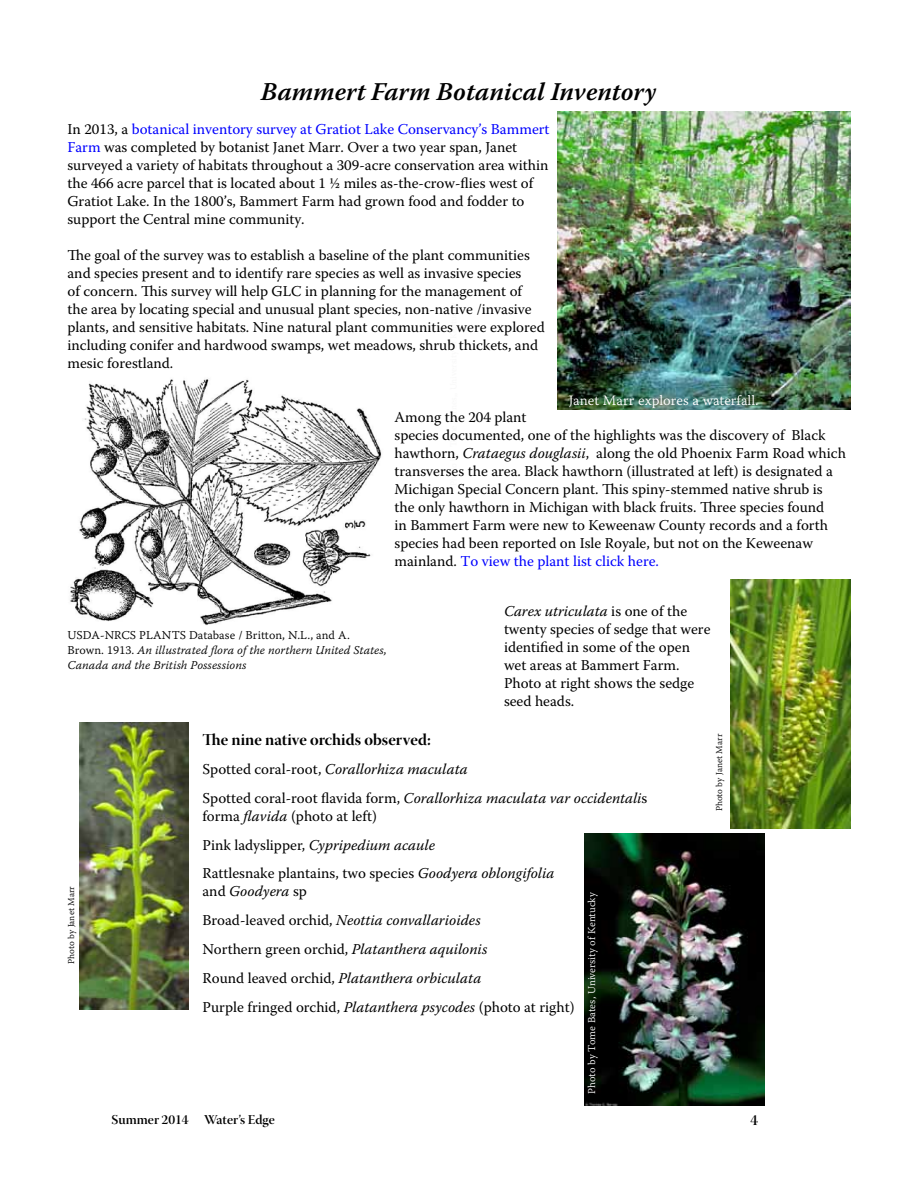
<style>
.page{position:relative;width:918px;height:1188px;background:#fff}
.page>*{position:absolute;margin:0;border:0;box-sizing:border-box;transform-origin:0 0}
.t1{font:italic 600 25.5px "Warnock Pro";color:#000}
.t2{font:16.5px "Warnock Pro Bold Disp";color:#000}
.t3{font:15px/18px "Warnock Pro";color:#000}
.t4{font:italic 15px/28.8px "Warnock Pro";color:#000}
.t5{font:15px "Warnock Pro Semibold Disp";color:#000}
.t6{font:14.4px "Warnock Pro Light Capt";color:#fff}
.t7{font:13.5px "Warnock Pro Semibold Disp";color:#000}
.t8{font:12px/15px "Warnock Pro Light It Capt";color:#000}
.t9{font:12px "Warnock Pro Light Capt";color:#000}
.t10{font:10.5px "Warnock Pro Light Capt";color:#fcfcfc}
.t11{font:9px "Warnock Pro Light Capt";color:#000}
.t12{font:9px "Warnock Pro Light Capt";color:#000001}
.s1{color:#00f}
.s2{font-style:italic}
.s3{font-family:"Warnock Pro Light Capt"}
.s4{font-style:normal}
</style>
<div class="page">
<img style="left:80px;top:722px;width:109px;height:287px">
<img style="left:70px;top:379px;width:312px;height:246px">
<img style="left:731px;top:579px;width:119px;height:250px">
<img style="left:558px;top:111px;width:292px;height:299px">
<img style="left:584px;top:833px;width:181px;height:272px">
<h1 class="t1" style="left:261px;top:76px;width:397px">Bammert Farm Botanical Inventory</h1>
<p class="t3" style="left:68px;top:119px;width:484px">In 2013, a <span class="s1">botanical inventory survey at Gratiot Lake Conservancy’s Bammert Farm</span> was completed by botanist Janet Marr. Over a two year span, Janet surveyed a variety of habitats throughout a 309-acre conservation area within the 466 acre parcel that is located about 1 ½ miles as-the-crow-flies west of Gratiot Lake. In the 1800’s, Bammert Farm had grown food and fodder to support the Central mine community.</p>
<p class="t3" style="left:68px;top:245px;width:479px">The goal of the survey was to establish a baseline of the plant communities and species present and to identify rare species as well as invasive species<br>of concern. This survey will help GLC in planning for the management of the area by locating special and unusual plant species, non-native /invasive plants, and sensitive habitats. Nine natural plant communities were explored including conifer and hardwood swamps, wet meadows, shrub thickets, and mesic forestland.</p>
<p class="t6" style="left:569px;top:392px;width:191px">Janet Marr explores a waterfall.</p>
<p class="t3" style="left:395px;top:407px;width:453px">Among the 204 plant<br>species documented, one of the highlights was the discovery of Black hawthorn, <span class="s2">Crataegus douglasii</span>, along the old Phoenix Farm Road which transverses the area. Black hawthorn (illustrated at left) is designated a Michigan Special Concern plant. This spiny-stemmed native shrub is the only hawthorn in Michigan with black fruits. Three species found<br>in Bammert Farm were new to Keweenaw County records and a forth species had been reported on Isle Royale, but not on the Keweenaw mainland. <span class="s1">To view the plant list click here.</span></p>
<p class="t9" style="left:68px;top:628px;width:284px">USDA-NRCS PLANTS Database / Britton, N.L., and A.</p>
<p class="t8" style="left:68px;top:642px;width:321px"><span class="s3">Brown. 1913.</span> An illustrated flora of the northern United States,<br>Canada and the British Possessions</p>
<p class="t3" style="left:504px;top:602px;width:208px"><span class="s2">Carex utriculata</span> is one of the twenty species of sedge that were identified in some of the open wet areas at Bammert Farm.<br>Photo at right shows the sedge seed heads.</p>
<p class="t12" style="left:66px;top:964px;width:79px;rotate:-90deg">Photo by Janet Marr</p>
<p class="t2" style="left:202px;top:730px;width:230px">The nine native orchids observed:</p>
<p class="t4" style="left:202px;top:754px;width:446px"><span class="s4">Spotted coral-root,</span> Corallorhiza maculata<br><span class="s4">Spotted coral-root flavida form,</span> Corallorhiza maculata var occidentali<span class="s4">s</span></p>
<p class="t3" style="left:202px;top:801px;width:354px;line-height:28.8px">forma <span class="s2">flavida</span> (photo at left)<br>Pink ladyslipper, <span class="s2">Cypripedium acaule<br></span>Rattlesnake plantains, two species <span class="s2">Goodyera oblongifolia</span></p>
<p class="t3" style="left:202px;top:877px;width:374px;line-height:28.8px">and <span class="s2">Goodyera</span> sp<br>Broad-leaved orchid, <span class="s2">Neottia convallarioides<br></span>Northern green orchid, <span class="s2">Platanthera aquilonis<br></span>Round leaved orchid, <span class="s2">Platanthera orbiculata<br></span>Purple fringed orchid, <span class="s2">Platanthera psycodes</span> (photo at right)</p>
<p class="t10" style="left:586px;top:1094px;width:203px;rotate:-90deg">Photo by Tome Bates, University of Kentucky</p>
<p class="t7" style="left:112px;top:1112px;width:165px">Summer 2014 Water’s Edge</p>
<p class="t11" style="left:714px;top:811px;width:79px;rotate:-90deg">Photo by Janet Marr</p>
<p class="t5" style="left:750px;top:1111px;width:9px">4</p>
</div>
